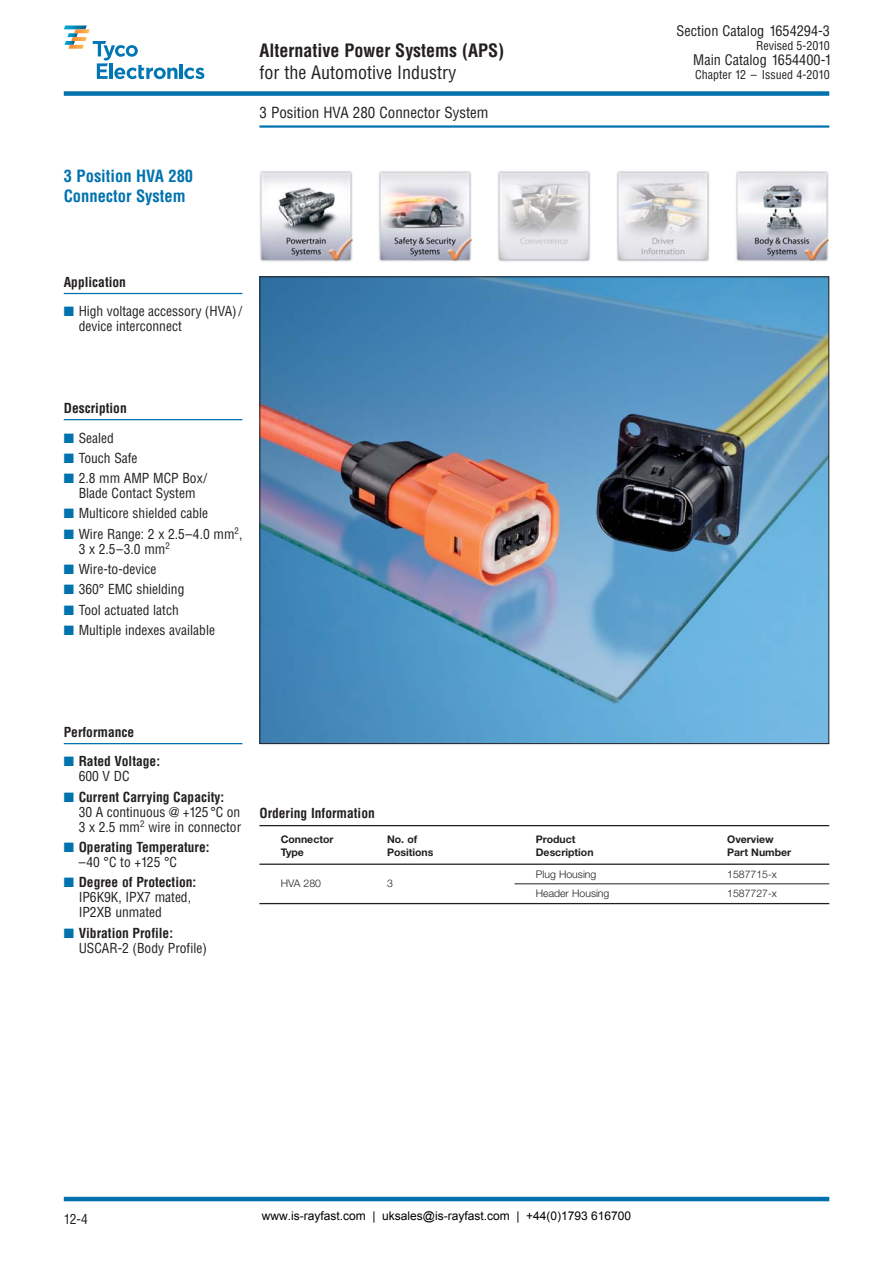
<style>
.page{position:relative;width:893px;height:1263px;background:#fff}
.page>*{position:absolute;margin:0;border:0;box-sizing:border-box;transform-origin:0 0}
.t1{font:700 condensed 18px "Helvetica";color:#231f20}
.t2{font:condensed 18px "Helvetica";color:#231f20}
.t3{font:700 condensed 16.5px/19.5px "Helvetica";color:#0072ae}
.t4{font:condensed 15px "Helvetica";color:#231f20}
.t5{font:condensed 14.25px "Helvetica";color:#231f20}
.t6{font:condensed 13.5px/15px "Helvetica";color:#231f20}
.t7{font:700 condensed 13.5px/15px "Helvetica";color:#231f20}
.t8{font:12px "Arial";color:#000}
.t9{font:condensed 12px "Helvetica";color:#231f20}
.t10{font:700 10.5px "Helvetica Neue";color:#231f20}
.t11{font:300 10.5px "Helvetica Neue";color:#231f20}
.s1{color:#0072ae}
.s2{color:#fff}
.s3{font-weight:400}
.s4{font-weight:700}
</style>
<div class="page">
<hr style="left:259px;top:125px;width:570px;height:3px;background:#0072ae">
<div style="left:64px;top:91px;width:765px;height:5px;background:#0072ae"></div>
<svg style="left:64px;top:26px;width:140px;height:53px"></svg>
<hr style="left:64px;top:1197px;width:765px;height:4px;background:#0072ae">
<img style="left:261px;top:278px;width:566px;height:464px">
<hr style="left:64px;top:293px;width:178px;height:1px;background:#0072ae">
<hr style="left:64px;top:419px;width:178px;height:1px;background:#0072ae">
<hr style="left:64px;top:743px;width:178px;height:1px;background:#0072ae">
<hr style="left:259px;top:825px;width:570px;height:1px;background:#231f20">
<hr style="left:514px;top:883px;width:315px;height:1px;background:#231f20">
<hr style="left:259px;top:903px;width:570px;height:1px;background:#231f20">
<hr style="left:259px;top:864px;width:570px;height:1px;background:#231f20">
<img style="left:259px;top:171px;width:93px;height:91px">
<img style="left:378px;top:171px;width:93px;height:91px">
<img style="left:498px;top:171px;width:92px;height:91px">
<img style="left:617px;top:171px;width:92px;height:91px">
<img style="left:736px;top:171px;width:92px;height:91px">
<p class="t3" style="left:64px;top:168px;width:131px">3 Position HVA 280<br>Connector System</p>
<h1 class="t1" style="left:259px;top:43px;width:246px">Alternative Power Systems (APS)</h1>
<h1 class="t2" style="left:259px;top:65px;width:199px">for the Automotive Industry</h1>
<p class="t4" style="left:259px;top:106px;width:231px">3 Position HVA 280 Connector System</p>
<p class="t7" style="left:64px;top:275px;width:64px">Application</p>
<p class="t6" style="left:79px;top:305px;width:165px;text-indent:-15px"><span class="s1">■</span> High voltage accessory (HVA) / device interconnect</p>
<p class="t7" style="left:64px;top:401px;width:64px">Description</p>
<p class="t6" style="left:64px;top:431px;width:52px"><span class="s1">■</span> Sealed</p>
<p class="t6" style="left:64px;top:452px;width:75px"><span class="s1">■</span> Touch Safe</p>
<p class="t6" style="left:64px;top:472px;width:145px;text-align:center"><span class="s1">■</span> 2.8 mm AMP MCP Box/<br>Blade Contact System</p>
<p class="t6" style="left:64px;top:507px;width:146px"><span class="s1">■</span> Multicore shielded cable</p>
<p class="t6" style="left:79px;top:528px;width:165px;text-indent:-15px"><span class="s1">■</span> Wire Range: 2 x 2.5–4.0 mm<sup>2</sup>,<br>3 x 2.5–3.0 mm<sup>2</sup></p>
<p class="t6" style="left:64px;top:563px;width:94px"><span class="s1">■</span> Wire-to-device</p>
<p class="t6" style="left:64px;top:583px;width:122px"><span class="s1">■</span> 360° EMC shielding</p>
<p class="t6" style="left:64px;top:603px;width:116px"><span class="s1">■</span> Tool actuated latch</p>
<p class="t6" style="left:64px;top:624px;width:153px"><span class="s1">■</span> Multiple indexes available</p>
<p class="t5" style="left:676px;top:26px;width:157px">Section Catalog 1654294-3<span class="s2">.</span></p>
<p class="t9" style="left:756px;top:41px;width:77px">Revised 5-2010<span class="s2">.</span></p>
<p class="t5" style="left:693px;top:55px;width:140px">Main Catalog 1654400-1</p>
<p class="t9" style="left:695px;top:70px;width:138px">Chapter 12 – Issued 4-2010<span class="s2">.</span></p>
<p class="t7" style="left:64px;top:725px;width:72px">Performance</p>
<p class="t7" style="left:79px;top:755px;width:83px;text-indent:-15px"><span class="s1">■</span> Rated Voltage:<br><span class="s3">600 V DC</span></p>
<p class="t6" style="left:79px;top:791px;width:164px;text-indent:-15px"><span class="s1">■</span> <span class="s4">Current Carrying Capacity:<br></span>30 A continuous @ +125 °C on<br>3 x 2.5 mm<sup>2</sup> wire in connector</p>
<p class="t7" style="left:79px;top:841px;width:132px;text-indent:-15px"><span class="s1">■</span> Operating Temperature: <span class="s3">–40 °C to +125 °C</span></p>
<p class="t6" style="left:79px;top:876px;width:119px;text-indent:-15px"><span class="s1">■</span> <span class="s4">Degree of Protection:<br></span>IP6K9K, IPX7 mated,<br>IP2XB unmated</p>
<p class="t6" style="left:79px;top:926px;width:130px;text-indent:-15px"><span class="s1">■</span> <span class="s4">Vibration Profile:<br></span>USCAR-2 (Body Profile)</p>
<p class="t7" style="left:259px;top:807px;width:117px">Ordering Information</p>
<p class="t10" style="left:281px;top:835px;width:54px">Connector</p>
<p class="t10" style="left:387px;top:835px;width:32px">No. of</p>
<p class="t10" style="left:536px;top:835px;width:41px">Product</p>
<p class="t10" style="left:727px;top:835px;width:48px">Overview</p>
<p class="t10" style="left:281px;top:848px;width:25px">Type</p>
<p class="t10" style="left:387px;top:848px;width:48px">Positions</p>
<p class="t10" style="left:536px;top:848px;width:59px">Description</p>
<p class="t10" style="left:727px;top:848px;width:66px">Part Number</p>
<p class="t11" style="left:281px;top:880px;width:42px">HVA 280</p>
<p class="t11" style="left:387px;top:880px;width:7px">3</p>
<p class="t11" style="left:536px;top:871px;width:62px">Plug Housing</p>
<p class="t11" style="left:727px;top:871px;width:51px">1587715-x</p>
<p class="t11" style="left:536px;top:890px;width:75px">Header Housing</p>
<p class="t11" style="left:727px;top:890px;width:51px">1587727-x</p>
<p class="t6" style="left:64px;top:1213px;width:26px">12-4</p>
<p class="t8" style="left:262px;top:1208px;width:371px">www.is-rayfast.com | uksales@is-rayfast.com | +44(0)1793 616700</p>
</div>
